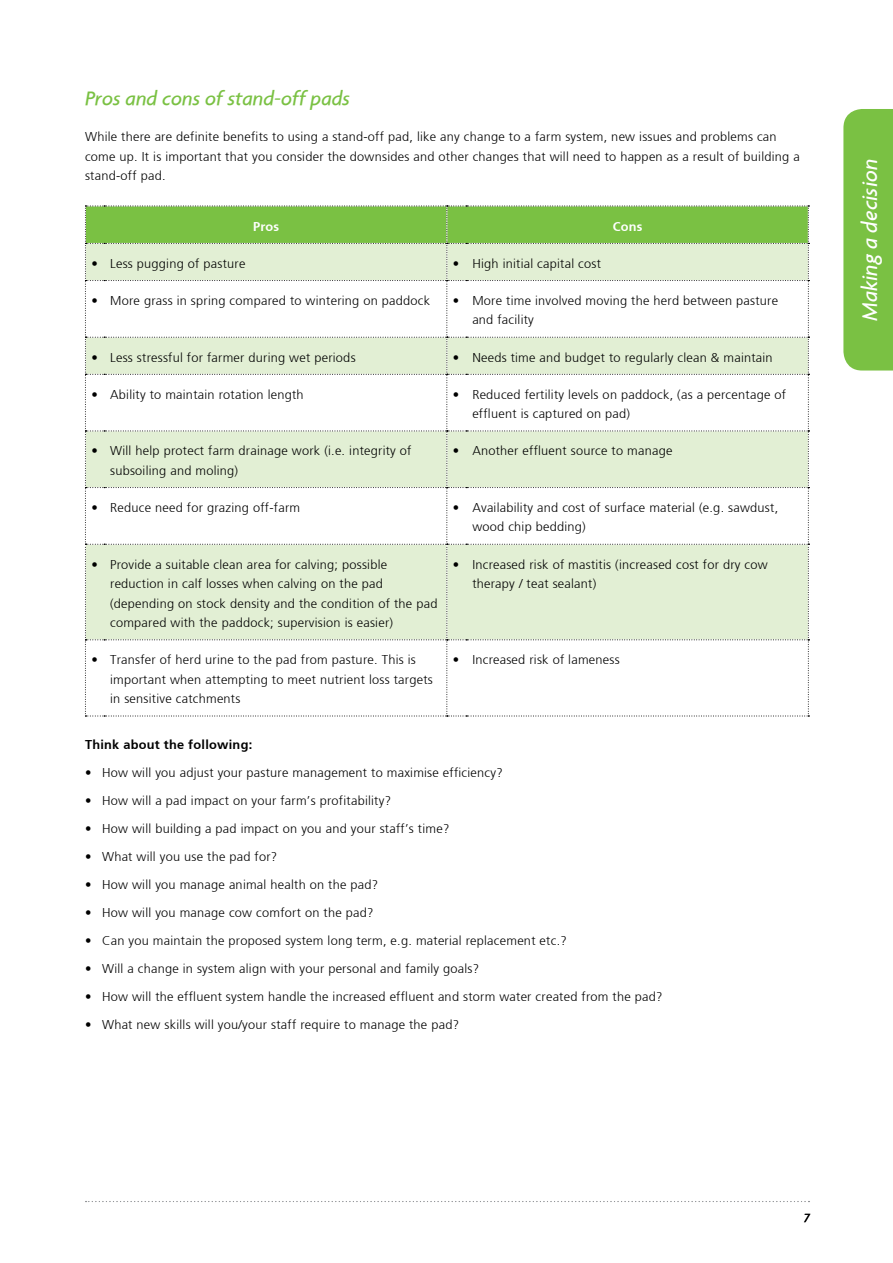
<style>
.page{position:relative;width:893px;height:1263px;background:#fff}
.page>*{position:absolute;margin:0;border:0;box-sizing:border-box;transform-origin:0 0}
.t1{font:italic 500 22.5px "Agenda";color:#fff}
.t2{font:italic 500 21px "Agenda";color:#7ac143}
.t3{font:300 12.75px/19.5px "Frutiger";letter-spacing:.02em;color:#000}
.t4{font:700 12.75px "Frutiger";letter-spacing:.02em;color:#000}
.t5{font:700 12.75px "Frutiger";letter-spacing:.02em;color:#fff}
.t6{font:italic 500 12.75px "Agenda";color:#000}
</style>
<div class="page">
<div style="left:843px;top:109px;width:50px;height:261px;background:#7ac143"></div>
<svg style="left:86px;top:1201px;width:723px;height:1px"></svg>
<svg style="left:85px;top:206px;width:724px;height:511px"></svg>
<h2 class="t2" style="left:85px;top:85px;width:267px">Pros and cons of stand-off pads</h2>
<p class="t3" style="left:85px;top:127px;width:716px">While there are definite benefits to using a stand-off pad, like any change to a farm system, new issues and problems can come up. It is important that you consider the downsides and other changes that will need to happen as a result of building a stand-off pad.</p>
<p class="t5" style="left:253px;top:219px;width:28px">Pros</p>
<p class="t5" style="left:613px;top:219px;width:31px">Cons</p>
<p class="t3" style="left:91px;top:254px;width:156px">• Less pugging of pasture</p>
<p class="t3" style="left:453px;top:254px;width:150px">• High initial capital cost</p>
<p class="t3" style="left:91px;top:291px;width:340px">• More grass in spring compared to wintering on paddock</p>
<p class="t3" style="left:472px;top:291px;width:307px;text-indent:-19px">• More time involved moving the herd between pasture and facility</p>
<p class="t3" style="left:91px;top:348px;width:266px">• Less stressful for farmer during wet periods</p>
<p class="t3" style="left:453px;top:348px;width:321px">• Needs time and budget to regularly clean &amp; maintain</p>
<p class="t3" style="left:91px;top:385px;width:214px">• Ability to maintain rotation length</p>
<p class="t3" style="left:472px;top:385px;width:315px;text-indent:-19px">• Reduced fertility levels on paddock, (as a percentage of effluent is captured on pad)</p>
<p class="t3" style="left:110px;top:441px;width:303px;text-indent:-19px">• Will help protect farm drainage work (i.e. integrity of subsoiling and moling)</p>
<p class="t3" style="left:453px;top:441px;width:221px">• Another effluent source to manage</p>
<p class="t3" style="left:91px;top:498px;width:210px">• Reduce need for grazing off-farm</p>
<p class="t3" style="left:472px;top:498px;width:307px;text-indent:-19px">• Availability and cost of surface material (e.g. sawdust, wood chip bedding)</p>
<p class="t3" style="left:110px;top:555px;width:329px;text-indent:-19px">• Provide a suitable clean area for calving; possible reduction in calf losses when calving on the pad (depending on stock density and the condition of the pad compared with the paddock; supervision is easier)</p>
<p class="t3" style="left:472px;top:555px;width:297px;text-indent:-19px">• Increased risk of mastitis (increased cost for dry cow therapy / teat sealant)</p>
<p class="t3" style="left:110px;top:650px;width:324px;text-indent:-19px">• Transfer of herd urine to the pad from pasture. This is important when attempting to meet nutrient loss targets in sensitive catchments</p>
<p class="t3" style="left:453px;top:650px;width:168px">• Increased risk of lameness</p>
<p class="t4" style="left:85px;top:737px;width:169px">Think about the following:</p>
<p class="t3" style="left:85px;top:763px;width:419px">• How will you adjust your pasture management to maximise efficiency?</p>
<p class="t3" style="left:85px;top:791px;width:308px">• How will a pad impact on your farm’s profitability?</p>
<p class="t3" style="left:85px;top:819px;width:366px">• How will building a pad impact on you and your staff’s time?</p>
<p class="t3" style="left:85px;top:847px;width:194px">• What will you use the pad for?</p>
<p class="t3" style="left:85px;top:875px;width:295px">• How will you manage animal health on the pad?</p>
<p class="t3" style="left:85px;top:903px;width:290px">• How will you manage cow comfort on the pad?</p>
<p class="t3" style="left:85px;top:931px;width:483px">• Can you maintain the proposed system long term, e.g. material replacement etc.?</p>
<p class="t3" style="left:85px;top:959px;width:396px">• Will a change in system align with your personal and family goals?</p>
<p class="t3" style="left:85px;top:987px;width:579px">• How will the effluent system handle the increased effluent and storm water created from the pad?</p>
<p class="t3" style="left:85px;top:1015px;width:376px">• What new skills will you/your staff require to manage the pad?</p>
<h1 class="t1" style="left:856px;top:321px;width:164px;rotate:-90deg">Making a decision</h1>
<p class="t6" style="left:804px;top:1210px;width:7px">7</p>
</div>
